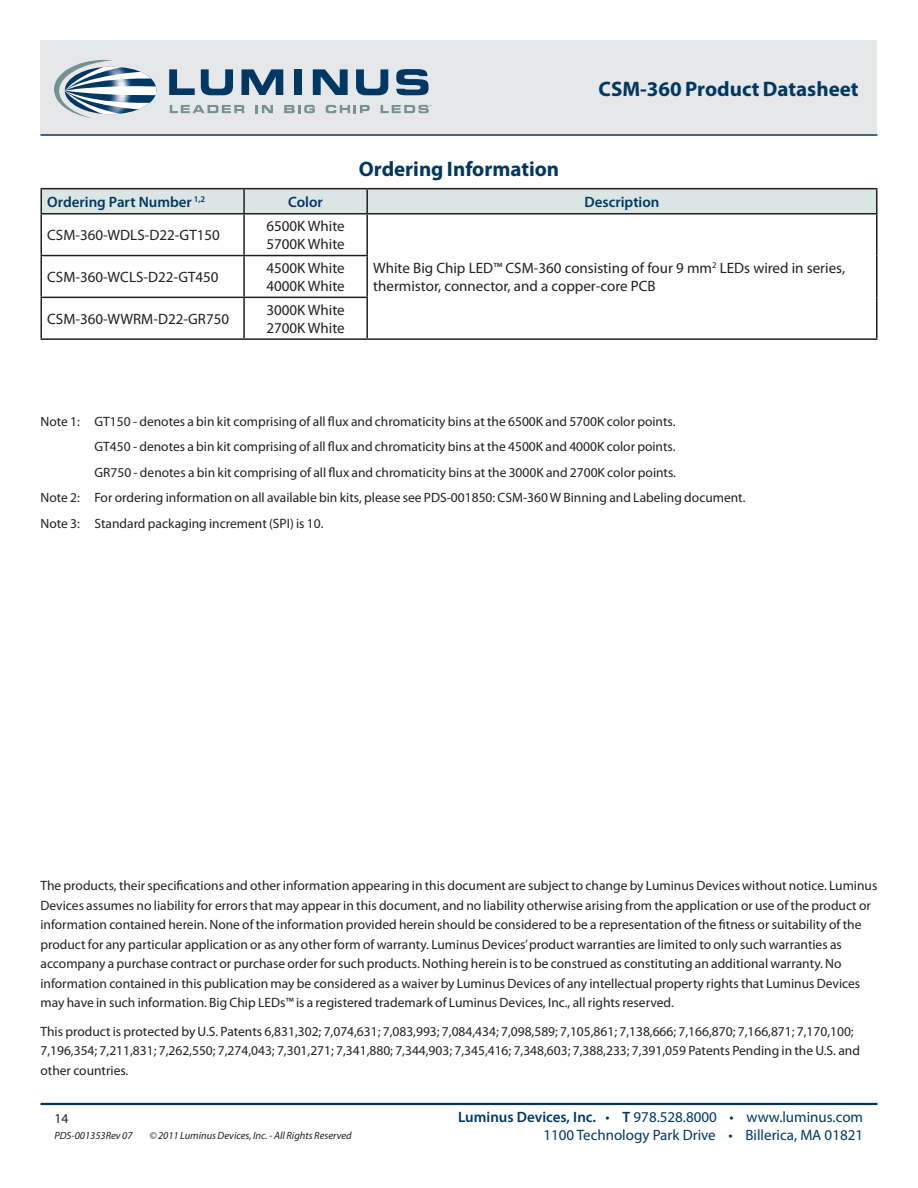
<style>
.page{position:relative;width:918px;height:1188px;background:#fff}
.page>*{position:absolute;margin:0;border:0;box-sizing:border-box;transform-origin:0 0}
.t1{font:700 21px "Myriad Pro";color:#003863}
.t2{font:15px/18px "Myriad Pro";color:#231f20}
.t3{font:15px/18px "Myriad Pro";color:#003863;text-align:right}
.t4{font:600 15px "Myriad Pro";color:#003863}
.t5{font:13.5px/19.5px "Myriad Pro";color:#231f20}
.t6{font:italic 10.5px "Myriad Pro";color:#231f20}
.s1{font-weight:600}
</style>
<div class="page">
<div style="left:40px;top:40px;width:838px;height:95px;background:#e6e7e9"></div>
<hr style="left:40px;top:1103px;width:838px;height:2px;background:#003863">
<hr style="left:40px;top:134px;width:838px;height:2px;background:#003863">
<svg style="left:54px;top:60px;width:102px;height:58px"></svg>
<svg style="left:169px;top:69px;width:26px;height:26px"></svg>
<svg style="left:201px;top:69px;width:32px;height:26px"></svg>
<svg style="left:241px;top:69px;width:42px;height:26px"></svg>
<div style="left:294px;top:69px;width:8px;height:26px;background:#003863"></div>
<svg style="left:313px;top:69px;width:35px;height:26px"></svg>
<svg style="left:356px;top:69px;width:32px;height:26px"></svg>
<svg style="left:396px;top:69px;width:33px;height:26px"></svg>
<svg style="left:170px;top:105px;width:74px;height:8px"></svg>
<svg style="left:256px;top:105px;width:17px;height:8px"></svg>
<svg style="left:284px;top:105px;width:31px;height:8px"></svg>
<svg style="left:326px;top:105px;width:44px;height:8px"></svg>
<svg style="left:381px;top:105px;width:51px;height:8px"></svg>
<div style="left:42px;top:189px;width:834px;height:24px;background:#dbe5e4"></div>
<hr style="left:40px;top:215px;width:2px;height:40px;background:#231f20">
<hr style="left:243px;top:215px;width:2px;height:40px;background:#231f20">
<hr style="left:366px;top:215px;width:2px;height:40px;background:#231f20">
<hr style="left:876px;top:215px;width:2px;height:41px;background:#231f20">
<hr style="left:40px;top:255px;width:204px;height:1px;background:#231f20">
<hr style="left:40px;top:256px;width:2px;height:41px;background:#231f20">
<hr style="left:244px;top:255px;width:124px;height:1px;background:#231f20">
<hr style="left:243px;top:256px;width:2px;height:41px;background:#231f20">
<hr style="left:366px;top:256px;width:2px;height:41px;background:#231f20">
<hr style="left:876px;top:256px;width:2px;height:41px;background:#231f20">
<hr style="left:40px;top:297px;width:204px;height:1px;background:#231f20">
<hr style="left:40px;top:298px;width:2px;height:40px;background:#231f20">
<hr style="left:244px;top:297px;width:124px;height:1px;background:#231f20">
<hr style="left:243px;top:298px;width:2px;height:40px;background:#231f20">
<hr style="left:366px;top:298px;width:2px;height:40px;background:#231f20">
<hr style="left:876px;top:297px;width:2px;height:41px;background:#231f20">
<hr style="left:40px;top:338px;width:204px;height:2px;background:#231f20">
<hr style="left:244px;top:338px;width:123px;height:2px;background:#231f20">
<hr style="left:367px;top:338px;width:511px;height:2px;background:#231f20">
<hr style="left:40px;top:188px;width:204px;height:1px;background:#231f20">
<hr style="left:40px;top:189px;width:2px;height:24px;background:#231f20">
<hr style="left:244px;top:188px;width:123px;height:1px;background:#231f20">
<hr style="left:243px;top:189px;width:2px;height:24px;background:#231f20">
<hr style="left:367px;top:188px;width:511px;height:1px;background:#231f20">
<hr style="left:366px;top:189px;width:2px;height:24px;background:#231f20">
<hr style="left:876px;top:189px;width:2px;height:24px;background:#231f20">
<hr style="left:40px;top:213px;width:204px;height:2px;background:#231f20">
<hr style="left:244px;top:213px;width:123px;height:2px;background:#231f20">
<hr style="left:367px;top:213px;width:511px;height:2px;background:#231f20">
<h1 class="t1" style="left:359px;top:156px;width:202px">Ordering Information</h1>
<h1 class="t1" style="left:599px;top:75px;width:262px">CSM-360 Product Datasheet</h1>
<p class="t4" style="left:47px;top:192px;width:159px">Ordering Part Number <sup>1,2</sup></p>
<p class="t4" style="left:288px;top:192px;width:36px">Color</p>
<p class="t4" style="left:584px;top:192px;width:77px">Description</p>
<p class="t2" style="left:47px;top:226px;width:174px">CSM-360-WDLS-D22-GT150</p>
<p class="t2" style="left:266px;top:217px;width:80px">6500K White<br>5700K White</p>
<p class="t2" style="left:373px;top:259px;width:473px">White Big Chip LED™ CSM-360 consisting of four 9 mm<sup>2</sup> LEDs wired in series, thermistor, connector, and a copper-core PCB</p>
<p class="t2" style="left:47px;top:268px;width:173px">CSM-360-WCLS-D22-GT450</p>
<p class="t2" style="left:266px;top:259px;width:80px">4500K White<br>4000K White</p>
<p class="t2" style="left:47px;top:310px;width:183px">CSM-360-WWRM-D22-GR750</p>
<p class="t2" style="left:266px;top:301px;width:80px">3000K White<br>2700K White</p>
<p class="t5" style="left:40px;top:411px;width:637px">Note 1: GT150 - denotes a bin kit comprising of all flux and chromaticity bins at the 6500K and 5700K color points.</p>
<p class="t5" style="left:94px;top:437px;width:583px">GT450 - denotes a bin kit comprising of all flux and chromaticity bins at the 4500K and 4000K color points.</p>
<p class="t5" style="left:94px;top:462px;width:583px">GR750 - denotes a bin kit comprising of all flux and chromaticity bins at the 3000K and 2700K color points.</p>
<p class="t5" style="left:40px;top:488px;width:707px">Note 2: For ordering information on all available bin kits, please see PDS-001850: CSM-360 W Binning and Labeling document.</p>
<p class="t5" style="left:40px;top:513px;width:285px">Note 3: Standard packaging increment (SPI) is 10.</p>
<p class="t5" style="left:40px;top:876px;width:838px">The products, their specifications and other information appearing in this document are subject to change by Luminus Devices without notice. Luminus Devices assumes no liability for errors that may appear in this document, and no liability otherwise arising from the application or use of the product or information contained herein. None of the information provided herein should be considered to be a representation of the fitness or suitability of the product for any particular application or as any other form of warranty. Luminus Devices’ product warranties are limited to only such warranties as accompany a purchase contract or purchase order for such products. Nothing herein is to be construed as constituting an additional warranty. No information contained in this publication may be considered as a waiver by Luminus Devices of any intellectual property rights that Luminus Devices may have in such information. Big Chip LEDs™ is a registered trademark of Luminus Devices, Inc., all rights reserved.</p>
<p class="t5" style="left:40px;top:1021px;width:821px">This product is protected by U.S. Patents 6,831,302; 7,074,631; 7,083,993; 7,084,434; 7,098,589; 7,105,861; 7,138,666; 7,166,870; 7,166,871; 7,170,100;<br>7,196,354; 7,211,831; 7,262,550; 7,274,043; 7,301,271; 7,341,880; 7,344,903; 7,345,416; 7,348,603; 7,388,233; 7,391,059 Patents Pending in the U.S. and other countries.</p>
<p class="t5" style="left:54px;top:1109px;width:15px">14</p>
<p class="t6" style="left:54px;top:1129px;width:80px">PDS-001353Rev 07</p>
<p class="t6" style="left:149px;top:1129px;width:204px">© 2011 Luminus Devices, Inc. - All Rights Reserved</p>
<p class="t3" style="left:458px;top:1108px;width:407px"><span class="s1">Luminus Devices, Inc.</span> • <span class="s1">T</span> 978.528.8000 • www.luminus.com<br>1100 Technology Park Drive • Billerica, MA 01821</p>
</div>
